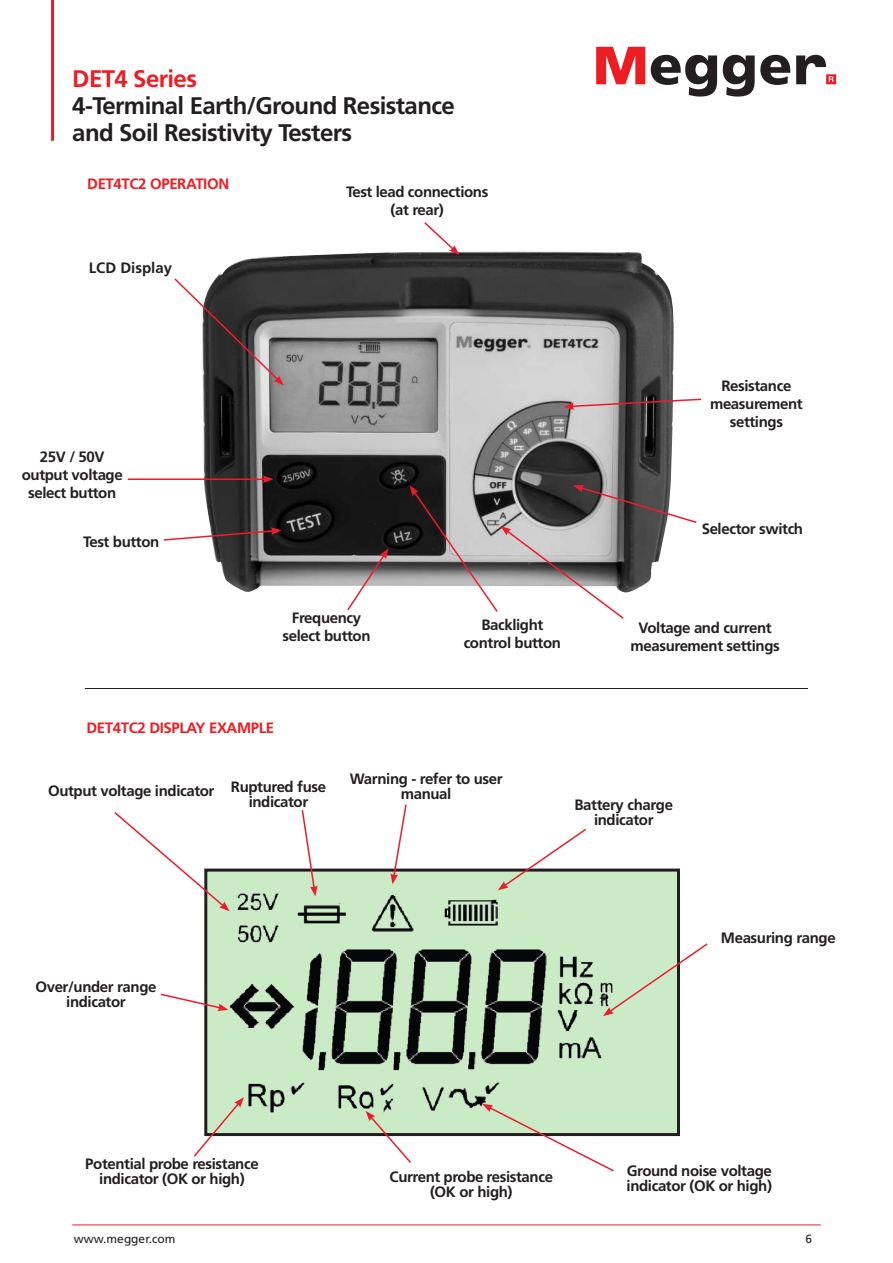
<style>
.page{position:relative;width:893px;height:1263px;background:#fff}
.page>*{position:absolute;margin:0;border:0;box-sizing:border-box;transform-origin:0 0}
.t1{font:700 24px/27px "Frutiger LT Pro";letter-spacing:-.025em;color:#231f20}
.t2{font:700 24px "Frutiger LT Pro";letter-spacing:-.025em;color:#ee1d23}
.t3{font:700 15px/18px "Frutiger LT Pro";letter-spacing:-.025em;color:#231f20;text-align:center}
.t4{font:700 15px "Frutiger LT Pro";letter-spacing:-.025em;color:#ee1d23}
.t5{font:700 15px "Frutiger LT Pro";color:#231f20}
.t6{font:12px "Frutiger LT Pro";color:#231f20}
</style>
<div class="page">
<img style="left:208px;top:872px;width:468px;height:260px">
<div style="left:204px;top:868px;width:476px;height:268px;border:3px solid #231f20"></div>
<img style="left:202px;top:251px;width:472px;height:341px">
<svg style="left:174px;top:277px;width:110px;height:108px"></svg>
<hr style="left:128px;top:478px;width:137px;height:2px;background:#ee1b2c">
<svg style="left:263px;top:475px;width:10px;height:8px"></svg>
<svg style="left:423px;top:222px;width:36px;height:33px"></svg>
<svg style="left:163px;top:527px;width:119px;height:15px"></svg>
<svg style="left:346px;top:548px;width:43px;height:63px"></svg>
<svg style="left:410px;top:485px;width:287px;height:134px"></svg>
<svg style="left:563px;top:398px;width:139px;height:12px"></svg>
<svg style="left:498px;top:828px;width:90px;height:62px"></svg>
<svg style="left:193px;top:1097px;width:51px;height:60px"></svg>
<svg style="left:390px;top:804px;width:18px;height:80px"></svg>
<svg style="left:603px;top:942px;width:105px;height:74px"></svg>
<svg style="left:482px;top:1104px;width:133px;height:68px"></svg>
<svg style="left:160px;top:992px;width:68px;height:19px"></svg>
<svg style="left:114px;top:812px;width:116px;height:99px"></svg>
<svg style="left:301px;top:810px;width:17px;height:86px"></svg>
<hr style="left:85px;top:688px;width:723px;height:1px;background:#231f20">
<svg style="left:365px;top:1111px;width:48px;height:52px"></svg>
<hr style="left:51px;top:0;width:3px;height:141px;background:#ee1d23">
<svg style="left:596px;top:47px;width:49px;height:37px"></svg>
<svg style="left:651px;top:55px;width:66px;height:42px"></svg>
<svg style="left:723px;top:55px;width:67px;height:42px"></svg>
<svg style="left:796px;top:55px;width:40px;height:29px"></svg>
<hr style="left:72px;top:1225px;width:749px;height:1px;background:#ee1d23">
<h1 class="t2" style="left:72px;top:64px;width:126px">DET4 Series</h1>
<h1 class="t1" style="left:72px;top:92px;width:384px">4-Terminal Earth/Ground Resistance and Soil Resistivity Testers</h1>
<p class="t4" style="left:87px;top:175px;width:144px">DET4TC2 OPERATION</p>
<p class="t5" style="left:89px;top:259px;width:85px">LCD Display</p>
<p class="t3" style="left:346px;top:183px;width:144px">Test lead connections (at rear)</p>
<p class="t3" style="left:22px;top:448px;width:102px">25V / 50V output voltage select button</p>
<p class="t3" style="left:83px;top:533px;width:78px">Test button</p>
<p class="t3" style="left:283px;top:609px;width:90px">Frequency select button</p>
<p class="t4" style="left:86px;top:719px;width:189px">DET4TC2 DISPLAY EXAMPLE</p>
<p class="t3" style="left:710px;top:377px;width:94px">Resistance measurement settings</p>
<p class="t3" style="left:702px;top:520px;width:103px">Selector switch</p>
<p class="t3" style="left:464px;top:615px;width:99px">Backlight control button</p>
<p class="t3" style="left:630px;top:618px;width:151px">Voltage and current measurement settings</p>
<p class="t3" style="left:48px;top:781px;width:168px">Output voltage indicator</p>
<p class="t3" style="left:231px;top:779px;width:97px;line-height:15px">Ruptured fuse indicator</p>
<p class="t3" style="left:350px;top:772px;width:154px;line-height:15px">Warning - refer to user manual</p>
<p class="t3" style="left:35px;top:980px;width:123px;line-height:15px">Over/under range indicator</p>
<p class="t3" style="left:574px;top:797px;width:100px;line-height:15px">Battery charge indicator</p>
<p class="t3" style="left:721px;top:928px;width:116px">Measuring range</p>
<p class="t3" style="left:85px;top:1157px;width:175px;line-height:15px">Potential probe resistance indicator (OK or high)</p>
<p class="t3" style="left:390px;top:1169px;width:165px;line-height:15px">Current probe resistance (OK or high)</p>
<p class="t3" style="left:626px;top:1163px;width:147px;line-height:15px;text-align:left">Ground noise voltage indicator (OK or high)</p>
<p class="t6" style="left:74px;top:1231px;width:103px">www.megger.com</p>
<p class="t6" style="left:805px;top:1231px;width:8px">6</p>
</div>
